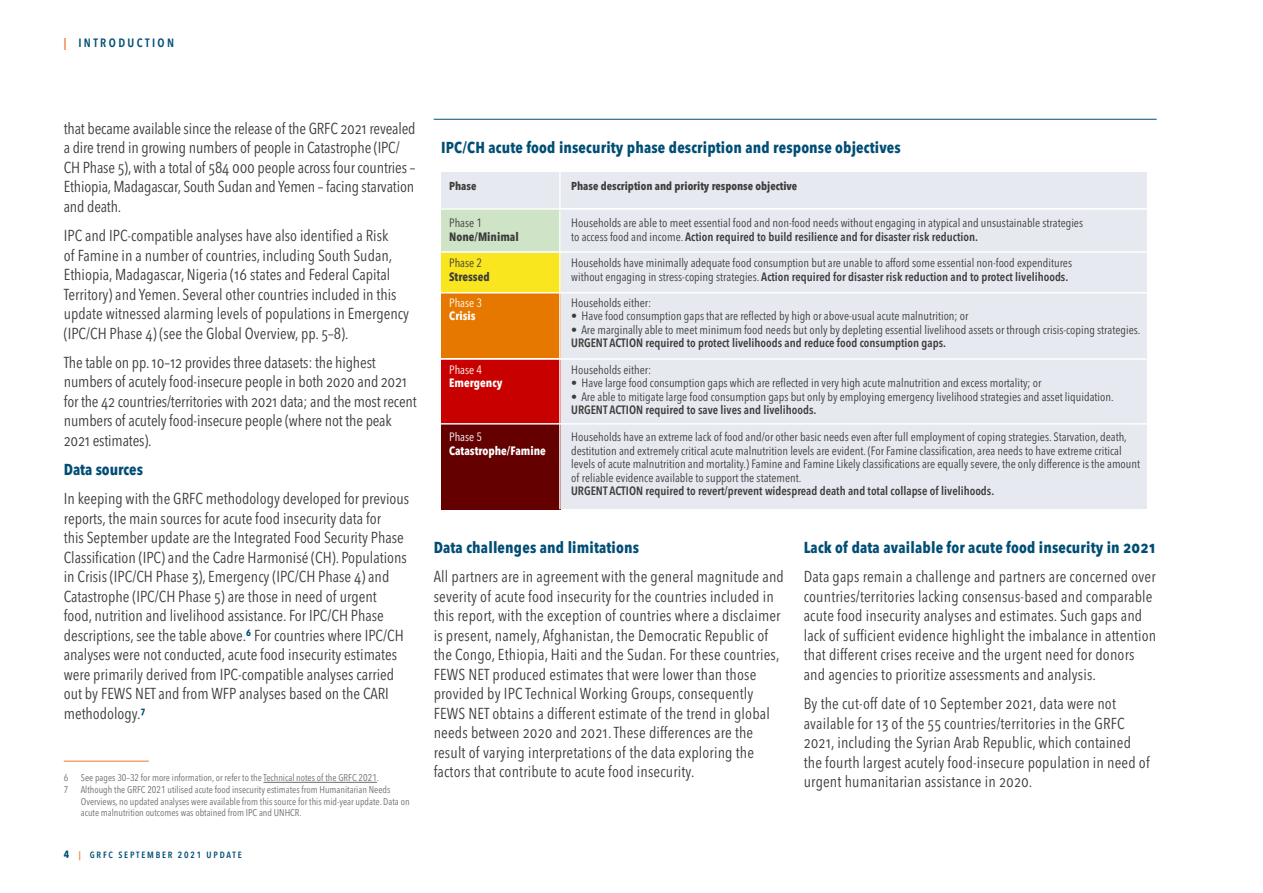
<style>
.page{position:relative;width:1263px;height:893px;background:#fff}
.page>*{position:absolute;margin:0;border:0;box-sizing:border-box;transform-origin:0 0}
.t1{font:condensed 15.75px/19.5px "Avenir Next LT Pro";color:#3c3c3b}
.t2{font:700 condensed 15.75px "Avenir Next LT Pro";letter-spacing:.01em;color:#004e75}
.t3{font:condensed 12px/13.5px "Avenir Next LT Pro";color:#3c3c3b}
.t4{font:600 condensed 12px "Avenir Next LT Pro";color:#3c3c3b}
.t5{font:700 condensed 12px "Avenir Next LT Pro";color:#fff}
.t6{font:700 condensed 12px "Avenir Next LT Pro";color:#3c3c3b}
.t7{font:condensed 12px "Avenir Next LT Pro";color:#fff}
.t8{font:600 condensed 12px "Avenir Next LT Pro";letter-spacing:.2em;color:#004e75}
.t9{font:700 condensed 11.4px "Avenir Next LT Pro";color:#3c3c3b}
.t10{font:condensed 9.75px/11.7px "Avenir Next LT Pro";color:#6b6b6a}
.t11{font:600 condensed 9px "Avenir Next LT Pro";letter-spacing:.2em;color:#004e75}
.s1{color:#ee7633}
.s2{font-weight:700;font-size:10.5px}
.s3{font-weight:400}
</style>
<div class="page">
<hr style="left:64px;top:761px;width:85px;height:1px;background:#ee7633">
<hr style="left:263px;top:782px;width:114px;height:1px;background:#6b6b6a">
<div style="left:441px;top:173px;width:705px;height:35px;background:#e7e9f0"></div>
<div style="left:560px;top:209px;width:586px;height:300px;background:#e7e9f0"></div>
<div style="left:441px;top:359px;width:119px;height:65px;background:#c80000"></div>
<div style="left:441px;top:424px;width:119px;height:85px;background:#640000"></div>
<div style="left:441px;top:253px;width:119px;height:40px;background:#fae61e"></div>
<div style="left:441px;top:208px;width:119px;height:45px;background:#cfe4c6"></div>
<div style="left:441px;top:293px;width:119px;height:65px;background:#e67800"></div>
<hr style="left:440px;top:251px;width:709px;height:2px;background:#fff">
<hr style="left:440px;top:208px;width:711px;height:2px;background:#fff">
<hr style="left:440px;top:292px;width:709px;height:1px;background:#fff">
<hr style="left:440px;top:358px;width:706px;height:2px;background:#fff">
<hr style="left:440px;top:423px;width:714px;height:2px;background:#fff">
<hr style="left:559px;top:171px;width:2px;height:338px;background:#fff">
<hr style="left:434px;top:119px;width:723px;height:1px;background:#004e75">
<p class="t8" style="left:64px;top:36px;width:112px"><span class="s1">|</span> INTRODUCTION</p>
<p class="t1" style="left:64px;top:118px;width:353px">that became available since the release of the GRFC 2021 revealed a dire trend in growing numbers of people in Catastrophe (IPC/ CH Phase 5), with a total of 584 000 people across four countries – Ethiopia, Madagascar, South Sudan and Yemen – facing starvation and death.</p>
<p class="t1" style="left:64px;top:226px;width:347px">IPC and IPC-compatible analyses have also identified a Risk<br>of Famine in a number of countries, including South Sudan, Ethiopia, Madagascar, Nigeria (16 states and Federal Capital Territory) and Yemen. Several other countries included in this update witnessed alarming levels of populations in Emergency (IPC/CH Phase 4) (see the Global Overview, pp. 5–8).</p>
<p class="t1" style="left:64px;top:352px;width:354px">The table on pp. 10–12 provides three datasets: the highest numbers of acutely food-insecure people in both 2020 and 2021 for the 42 countries/territories with 2021 data; and the most recent numbers of acutely food-insecure people (where not the peak 2021 estimates).</p>
<p class="t2" style="left:64px;top:460px;width:81px">Data sources</p>
<p class="t1" style="left:64px;top:489px;width:347px">In keeping with the GRFC methodology developed for previous reports, the main sources for acute food insecurity data for<br>this September update are the Integrated Food Security Phase Classification (IPC) and the Cadre Harmonisé (CH). Populations in Crisis (IPC/CH Phase 3), Emergency (IPC/CH Phase 4) and Catastrophe (IPC/CH Phase 5) are those in need of urgent<br>food, nutrition and livelihood assistance. For IPC/CH Phase descriptions, see the table above.<sup>6</sup> For countries where IPC/CH analyses were not conducted, acute food insecurity estimates were primarily derived from IPC‑compatible analyses carried out by FEWS NET and from WFP analyses based on the CARI methodology.<sup>7</sup></p>
<p class="t10" style="left:64px;top:772px;width:6px">6</p>
<p class="t10" style="left:81px;top:772px;width:300px">See pages 30–32 for more information, or refer to the Technical notes of the GRFC 2021.</p>
<p class="t10" style="left:64px;top:784px;width:6px">7</p>
<p class="t10" style="left:81px;top:784px;width:330px">Although the GRFC 2021 utilised acute food insecurity estimates from Humanitarian Needs<br>Overviews, no updated analyses were available from this source for this mid-year update. Data on acute malnutrition outcomes was obtained from IPC and UNHCR.</p>
<p class="t11" style="left:64px;top:850px;width:179px"><span class="s2">4</span> <span class="s1">|</span> GRFC SEPTEMBER 2021 UPDATE</p>
<p class="t2" style="left:441px;top:138px;width:461px">IPC/CH acute food insecurity phase description and response objectives</p>
<p class="t9" style="left:449px;top:179px;width:29px">Phase</p>
<p class="t9" style="left:571px;top:179px;width:228px">Phase description and priority response objective</p>
<p class="t3" style="left:449px;top:216px;width:34px">Phase 1</p>
<p class="t3" style="left:571px;top:216px;width:513px">Households are able to meet essential food and non-food needs without engaging in atypical and unsustainable strategies</p>
<p class="t6" style="left:449px;top:229px;width:71px">None/Minimal</p>
<p class="t4" style="left:571px;top:229px;width:408px"><span class="s3">to access food and income.</span> Action required to build resilience and for disaster risk reduction.</p>
<p class="t3" style="left:449px;top:256px;width:34px">Phase 2</p>
<p class="t3" style="left:571px;top:256px;width:502px">Households have minimally adequate food consumption but are unable to afford some essential non-food expenditures</p>
<p class="t6" style="left:449px;top:269px;width:42px">Stressed</p>
<p class="t4" style="left:571px;top:269px;width:499px"><span class="s3">without engaging in stress-coping strategies.</span> Action required for disaster risk reduction and to protect livelihoods.</p>
<p class="t7" style="left:449px;top:295px;width:34px">Phase 3</p>
<p class="t3" style="left:571px;top:296px;width:82px">Households either:</p>
<p class="t5" style="left:449px;top:309px;width:28px">Crisis</p>
<p class="t3" style="left:571px;top:309px;width:399px">• Have food consumption gaps that are reflected by high or above-usual acute malnutrition; or</p>
<p class="t3" style="left:571px;top:323px;width:571px">• Are marginally able to meet minimum food needs but only by depleting essential livelihood assets or through crisis-coping strategies.</p>
<p class="t4" style="left:571px;top:336px;width:376px">URGENT ACTION required to protect livelihoods and reduce food consumption gaps.</p>
<p class="t7" style="left:449px;top:362px;width:34px">Phase 4</p>
<p class="t3" style="left:571px;top:363px;width:82px">Households either:</p>
<p class="t5" style="left:449px;top:375px;width:55px">Emergency</p>
<p class="t3" style="left:571px;top:376px;width:472px">• Have large food consumption gaps which are reflected in very high acute malnutrition and excess mortality; or</p>
<p class="t3" style="left:571px;top:390px;width:544px">• Are able to mitigate large food consumption gaps but only by employing emergency livelihood strategies and asset liquidation.</p>
<p class="t4" style="left:571px;top:403px;width:247px">URGENT ACTION required to save lives and livelihoods.</p>
<p class="t7" style="left:449px;top:430px;width:34px">Phase 5</p>
<p class="t3" style="left:571px;top:430px;width:557px">Households have an extreme lack of food and/or other basic needs even after full employment of coping strategies. Starvation, death,</p>
<p class="t5" style="left:449px;top:443px;width:98px">Catastrophe/Famine</p>
<p class="t3" style="left:571px;top:444px;width:570px">destitution and extremely critical acute malnutrition levels are evident. (For Famine classification, area needs to have extreme critical levels of acute malnutrition and mortality.) Famine and Famine Likely classifications are equally severe, the only difference is the amount of reliable evidence available to support the statement.</p>
<p class="t4" style="left:571px;top:484px;width:425px">URGENT ACTION required to revert/prevent widespread death and total collapse of livelihoods.</p>
<p class="t2" style="left:434px;top:538px;width:207px">Data challenges and limitations</p>
<p class="t1" style="left:434px;top:567px;width:352px">All partners are in agreement with the general magnitude and severity of acute food insecurity for the countries included in this report, with the exception of countries where a disclaimer is present, namely, Afghanistan, the Democratic Republic of the Congo, Ethiopia, Haiti and the Sudan. For these countries, FEWS NET produced estimates that were lower than those provided by IPC Technical Working Groups, consequently FEWS NET obtains a different estimate of the trend in global needs between 2020 and 2021. These differences are the result of varying interpretations of the data exploring the factors that contribute to acute food insecurity.</p>
<p class="t2" style="left:804px;top:538px;width:353px">Lack of data available for acute food insecurity in 2021</p>
<p class="t1" style="left:804px;top:567px;width:354px">Data gaps remain a challenge and partners are concerned over countries/territories lacking consensus-based and comparable acute food insecurity analyses and estimates. Such gaps and lack of sufficient evidence highlight the imbalance in attention that different crises receive and the urgent need for donors and agencies to prioritize assessments and analysis.</p>
<p class="t1" style="left:804px;top:694px;width:348px">By the cut-off date of 10 September 2021, data were not available for 13 of the 55 countries/territories in the GRFC 2021, including the Syrian Arab Republic, which contained the fourth largest acutely food-insecure population in need of urgent humanitarian assistance in 2020.</p>
</div>
